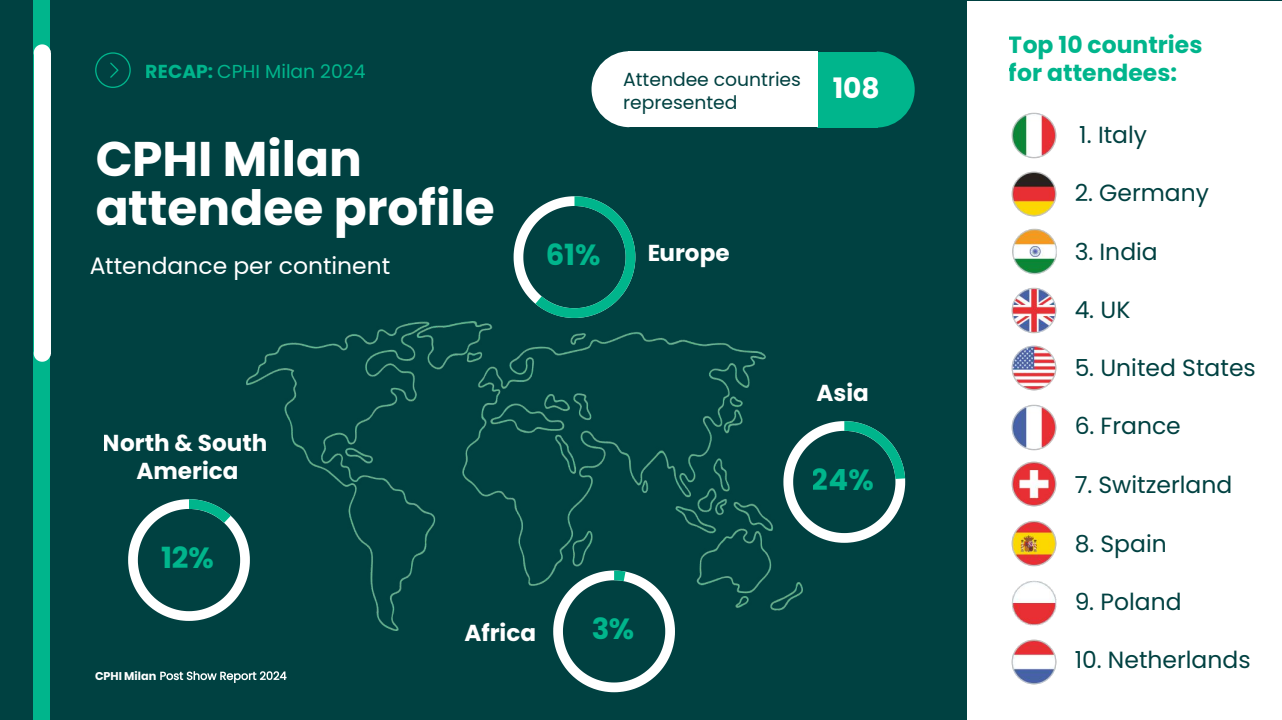
<style>
.page{position:relative;width:1282px;height:720px;background:#fff}
.page>*{position:absolute;margin:0;border:0;box-sizing:border-box;transform-origin:0 0}
.t1{font:700 48.62px/48.6px "Poppins";color:#fff}
.t2{font:700 29.12px "Poppins";color:#00b58c}
.t3{font:700 28.12px "Poppins";color:#fff}
.t4{font:23.5px "Poppins";color:#004141}
.t5{font:700 23.5px/28.1px "Poppins";color:#00b58c}
.t6{font:23.5px "Poppins";color:#fff}
.t7{font:700 23.12px/27.8px "Poppins";color:#fff;text-align:center}
.t8{font:18.75px/22.5px "Poppins";color:#004141}
.t9{font:18.75px "Poppins";color:#00b58c}
.s1{font-weight:700}
</style>
<div class="page">
<div style="left:0;top:0;width:1281px;height:719px;background:#004141"></div>
<hr style="left:0;top:719px;width:1281px;height:1px;background:#004141">
<div style="left:33px;top:0;width:17px;height:43px;background:#00b58c"></div>
<div style="left:33px;top:42px;width:17px;height:44px;background:#00b58c"></div>
<div style="left:33px;top:86px;width:17px;height:44px;background:#00b58c"></div>
<div style="left:33px;top:130px;width:17px;height:44px;background:#00b58c"></div>
<div style="left:33px;top:174px;width:17px;height:44px;background:#00b58c"></div>
<div style="left:33px;top:218px;width:17px;height:44px;background:#00b58c"></div>
<div style="left:33px;top:261px;width:17px;height:44px;background:#00b58c"></div>
<div style="left:33px;top:305px;width:17px;height:44px;background:#00b58c"></div>
<div style="left:33px;top:349px;width:17px;height:44px;background:#00b58c"></div>
<div style="left:33px;top:393px;width:17px;height:44px;background:#00b58c"></div>
<div style="left:33px;top:437px;width:17px;height:44px;background:#00b58c"></div>
<div style="left:33px;top:481px;width:17px;height:43px;background:#00b58c"></div>
<div style="left:33px;top:524px;width:17px;height:44px;background:#00b58c"></div>
<div style="left:33px;top:568px;width:17px;height:44px;background:#00b58c"></div>
<div style="left:33px;top:612px;width:17px;height:44px;background:#00b58c"></div>
<div style="left:33px;top:656px;width:17px;height:44px;background:#00b58c"></div>
<div style="left:33px;top:700px;width:17px;height:19px;background:#00b58c"></div>
<svg style="left:34px;top:44px;width:17px;height:9px"></svg>
<svg style="left:34px;top:353px;width:17px;height:8px"></svg>
<div style="left:34px;top:53px;width:17px;height:44px;background:#fff"></div>
<div style="left:34px;top:96px;width:17px;height:44px;background:#fff"></div>
<div style="left:34px;top:140px;width:17px;height:44px;background:#fff"></div>
<div style="left:34px;top:184px;width:17px;height:44px;background:#fff"></div>
<div style="left:34px;top:228px;width:17px;height:44px;background:#fff"></div>
<div style="left:34px;top:272px;width:17px;height:43px;background:#fff"></div>
<div style="left:34px;top:315px;width:17px;height:38px;background:#fff"></div>
<img style="left:247px;top:322px;width:555px;height:308px">
<div style="left:967px;top:1px;width:314px;height:718px;background:#fff"></div>
<svg style="left:780px;top:418px;width:125px;height:125px"></svg>
<svg style="left:513px;top:196px;width:122px;height:122px"></svg>
<svg style="left:550px;top:567px;width:125px;height:125px"></svg>
<svg style="left:128px;top:496px;width:122px;height:125px"></svg>
<div style="left:817px;top:52px;width:58px;height:76px;background:#00b58c"></div>
<hr style="left:873px;top:52px;width:4px;height:76px;background:#00b58c">
<svg style="left:877px;top:52px;width:37px;height:76px"></svg>
<div style="left:631px;top:51px;width:186px;height:76px;background:#fff"></div>
<hr style="left:628px;top:51px;width:4px;height:76px;background:#fff">
<svg style="left:591px;top:51px;width:37px;height:76px"></svg>
<img style="left:1011px;top:353px;width:46px;height:32px">
<img style="left:1012px;top:237px;width:45px;height:31px">
<img style="left:1011px;top:268px;width:46px;height:85px">
<img style="left:1011px;top:178px;width:46px;height:59px">
<img style="left:1011px;top:112px;width:46px;height:66px">
<img style="left:1011px;top:385px;width:46px;height:56px">
<img style="left:1011px;top:441px;width:46px;height:60px">
<svg style="left:95px;top:52px;width:36px;height:36px"></svg>
<svg style="left:160px;top:671px;width:126px;height:12px"></svg>
<img style="left:1011px;top:501px;width:46px;height:59px">
<img style="left:1011px;top:645px;width:46px;height:40px">
<img style="left:1012px;top:560px;width:45px;height:85px">
<p class="t9" style="left:146px;top:58px;width:221px"><span class="s1">RECAP:</span> CPHI Milan 2024</p>
<p class="t8" style="left:623px;top:69px;width:179px">Attendee countries represented</p>
<p class="t3" style="left:832px;top:69px;width:49px">108</p>
<h1 class="t1" style="left:95px;top:135px;width:401px">CPHI Milan attendee profile</h1>
<p class="t6" style="left:89px;top:255px;width:302px">Attendance per continent</p>
<p class="t7" style="left:647px;top:239px;width:84px">Europe</p>
<p class="t2" style="left:545px;top:234px;width:56px">61%</p>
<p class="t7" style="left:103px;top:429px;width:166px">North &amp; South<br>America</p>
<p class="t2" style="left:161px;top:537px;width:54px">12%</p>
<p class="t7" style="left:464px;top:619px;width:73px">Africa</p>
<p class="t2" style="left:591px;top:609px;width:45px">3%</p>
<p class="t7" style="left:816px;top:379px;width:54px">Asia</p>
<p class="t2" style="left:811px;top:459px;width:63px">24%</p>
<p class="t5" style="left:1008px;top:30px;width:195px">Top 10 countries for attendees:</p>
<p class="t4" style="left:1079px;top:118px;width:69px">1. Italy</p>
<p class="t4" style="left:1074px;top:176px;width:136px">2. Germany</p>
<p class="t4" style="left:1074px;top:235px;width:85px">3. India</p>
<p class="t4" style="left:1074px;top:293px;width:57px">4. UK</p>
<p class="t4" style="left:1074px;top:351px;width:183px">5. United States</p>
<p class="t4" style="left:1074px;top:410px;width:108px">6. France</p>
<p class="t4" style="left:1074px;top:469px;width:159px">7. Switzerland</p>
<p class="t4" style="left:1074px;top:527px;width:94px">8. Spain</p>
<p class="t4" style="left:1074px;top:585px;width:109px">9. Poland</p>
<p class="t4" style="left:1074px;top:643px;width:177px">10. Netherlands</p>
</div>
